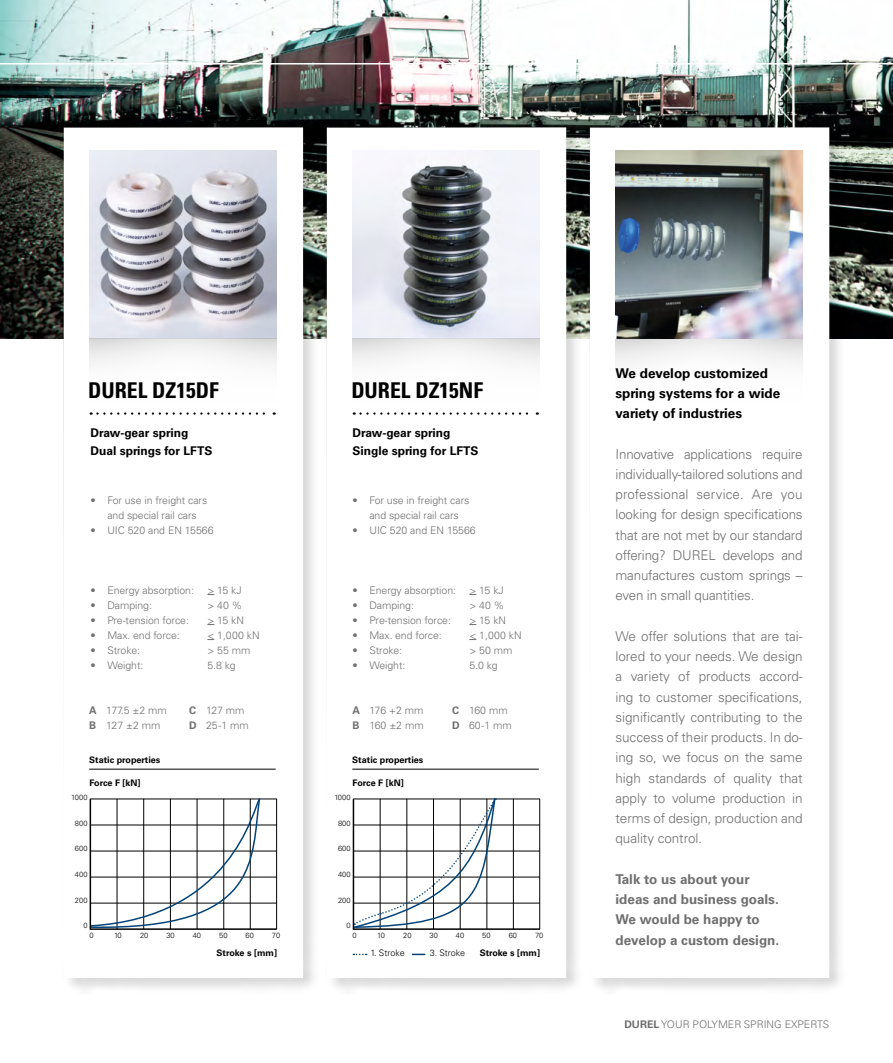
<style>
.page{position:relative;width:893px;height:1063px;background:#fff}
.page>*{position:absolute;margin:0;border:0;box-sizing:border-box;transform-origin:0 0}
.t1{font:21.75px "Univers LTCYR 67 Bold Cond";color:#000}
.t2{font:300 13.5px/20.2px "Univers LTCYR 45";letter-spacing:-.01em;color:#706f6f;text-align:justify}
.t3{font:700 13.5px/20.2px "Univers LTCYR 65";color:#706f6f}
.t4{font:700 13.5px/20.2px "Univers LTCYR 65";color:#000}
.t5{font:700 12px/18px "Univers LTCYR 65";color:#000}
.t6{font:300 10.5px/15px "Univers LTCYR 45";letter-spacing:-.005em;color:#706f6f}
.t7{font:700 9px "Univers LTCYR 65";color:#000}
.t8{font:300 9px "Univers LTCYR 45";color:#000}
.t9{font:300 7.5px "Univers LTCYR 45";color:#000}
.s1{font-family:"Univers LTCYR 65";font-weight:700}
</style>
<div class="page">
<img style="left:0;top:0;width:893px;height:338px">
<div style="left:63px;top:126px;width:256px;height:868px;background:#000;opacity:.15"></div>
<div style="left:64px;top:128px;width:239px;height:850px;background:#fff"></div>
<img style="left:89px;top:151px;width:187px;height:187px">
<div style="left:89px;top:338px;width:187px;height:100px;background:linear-gradient(to bottom,#efefef,#fff)"></div>
<svg style="left:91px;top:412px;width:184px;height:3px"></svg>
<div style="left:326px;top:126px;width:256px;height:868px;background:#000;opacity:.15"></div>
<div style="left:327px;top:128px;width:239px;height:850px;background:#fff"></div>
<img style="left:352px;top:151px;width:187px;height:187px">
<div style="left:352px;top:338px;width:187px;height:100px;background:linear-gradient(to bottom,#efefef,#fff)"></div>
<svg style="left:354px;top:412px;width:184px;height:3px"></svg>
<div style="left:589px;top:126px;width:256px;height:868px;background:#000;opacity:.15"></div>
<div style="left:590px;top:128px;width:239px;height:850px;background:#fff"></div>
<div style="left:615px;top:338px;width:188px;height:100px;background:linear-gradient(to bottom,#efefef,#fff)"></div>
<img style="left:615px;top:151px;width:188px;height:187px">
<hr style="left:90px;top:903px;width:187px;height:1px;background:#000">
<hr style="left:90px;top:877px;width:187px;height:1px;background:#000">
<hr style="left:90px;top:851px;width:187px;height:1px;background:#000">
<hr style="left:90px;top:825px;width:187px;height:1px;background:#000">
<hr style="left:90px;top:799px;width:187px;height:1px;background:#000">
<hr style="left:276px;top:799px;width:1px;height:130px;background:#000">
<svg style="left:90px;top:798px;width:172px;height:130px"></svg>
<hr style="left:90px;top:928px;width:187px;height:2px;background:#000">
<hr style="left:90px;top:799px;width:1px;height:131px;background:#000">
<hr style="left:353px;top:903px;width:187px;height:1px;background:#000">
<hr style="left:353px;top:877px;width:187px;height:1px;background:#000">
<hr style="left:353px;top:851px;width:187px;height:1px;background:#000">
<hr style="left:353px;top:825px;width:187px;height:1px;background:#000">
<hr style="left:353px;top:799px;width:187px;height:1px;background:#000">
<hr style="left:513px;top:799px;width:1px;height:130px;background:#000">
<hr style="left:539px;top:799px;width:1px;height:130px;background:#000">
<hr style="left:353px;top:928px;width:187px;height:2px;background:#000">
<svg style="left:353px;top:798px;width:144px;height:131px"></svg>
<hr style="left:0;top:63px;width:893px;height:2px;background:#fff">
<hr style="left:89px;top:769px;width:187px;height:1px;background:#000">
<svg style="left:412px;top:954px;width:13px;height:1px"></svg>
<hr style="left:352px;top:769px;width:187px;height:1px;background:#000">
<h1 class="t1" style="left:88px;top:377px;width:132px">DUREL DZ15DF</h1>
<h1 class="t1" style="left:351px;top:377px;width:133px">DUREL DZ15NF</h1>
<p class="t5" style="left:90px;top:423px;width:123px">Draw-gear spring<br>Dual springs for LFTS</p>
<p class="t6" style="left:107px;top:492px;width:101px;text-indent:-17px">• For use in freight cars and special rail cars</p>
<p class="t6" style="left:90px;top:522px;width:125px">• UIC 520 and EN 15566</p>
<p class="t5" style="left:352px;top:423px;width:127px">Draw-gear spring<br>Single spring for LFTS</p>
<p class="t6" style="left:369px;top:492px;width:101px;text-indent:-17px">• For use in freight cars and special rail cars</p>
<p class="t6" style="left:352px;top:522px;width:125px">• UIC 520 and EN 15566</p>
<p class="t6" style="left:90px;top:582px;width:105px">• Energy absorption:</p>
<p class="t6" style="left:207px;top:582px;width:36px">&gt; 15 kJ</p>
<p class="t6" style="left:90px;top:597px;width:63px">• Damping:</p>
<p class="t6" style="left:207px;top:597px;width:36px">&gt; 40 %</p>
<p class="t6" style="left:90px;top:612px;width:100px">• Pre-tension force:</p>
<p class="t6" style="left:207px;top:612px;width:38px">&gt; 15 kN</p>
<p class="t6" style="left:90px;top:627px;width:91px">• Max. end force:</p>
<p class="t6" style="left:207px;top:627px;width:54px">&lt; 1,000 kN</p>
<p class="t6" style="left:90px;top:642px;width:51px">• Stroke:</p>
<p class="t6" style="left:207px;top:642px;width:45px">&gt; 55 mm</p>
<p class="t6" style="left:90px;top:657px;width:55px">• Weight:</p>
<p class="t6" style="left:207px;top:657px;width:30px">5.8 kg</p>
<p class="t6" style="left:89px;top:702px;width:79px"><span class="s1">A</span> 177.5 ±2 mm<br><span class="s1">B</span> 127 ±2 mm</p>
<p class="t6" style="left:189px;top:702px;width:61px"><span class="s1">C</span> 127 mm<br><span class="s1">D</span> 25 -1 mm</p>
<p class="t6" style="left:352px;top:582px;width:105px">• Energy absorption:</p>
<p class="t6" style="left:469px;top:582px;width:36px">&gt; 15 kJ</p>
<p class="t6" style="left:352px;top:597px;width:63px">• Damping:</p>
<p class="t6" style="left:469px;top:597px;width:36px">&gt; 40 %</p>
<p class="t6" style="left:352px;top:612px;width:100px">• Pre-tension force:</p>
<p class="t6" style="left:469px;top:612px;width:38px">&gt; 15 kN</p>
<p class="t6" style="left:352px;top:627px;width:91px">• Max. end force:</p>
<p class="t6" style="left:469px;top:627px;width:54px">&lt; 1,000 kN</p>
<p class="t6" style="left:352px;top:642px;width:51px">• Stroke:</p>
<p class="t6" style="left:469px;top:642px;width:45px">&gt; 50 mm</p>
<p class="t6" style="left:352px;top:657px;width:55px">• Weight:</p>
<p class="t6" style="left:469px;top:657px;width:30px">5.0 kg</p>
<p class="t6" style="left:352px;top:702px;width:73px"><span class="s1">A</span> 176 +2 mm<br><span class="s1">B</span> 160 ±2 mm</p>
<p class="t6" style="left:452px;top:702px;width:61px"><span class="s1">C</span> 160 mm<br><span class="s1">D</span> 60 -1 mm</p>
<p class="t7" style="left:89px;top:754px;width:73px">Static properties</p>
<p class="t7" style="left:352px;top:754px;width:73px">Static properties</p>
<p class="t7" style="left:89px;top:777px;width:53px">Force F [kN]</p>
<p class="t7" style="left:353px;top:777px;width:53px">Force F [kN]</p>
<p class="t9" style="left:71px;top:792px;width:18px">1000</p>
<p class="t9" style="left:334px;top:792px;width:18px">1000</p>
<p class="t9" style="left:75px;top:818px;width:14px">800</p>
<p class="t9" style="left:338px;top:818px;width:14px">800</p>
<p class="t9" style="left:75px;top:844px;width:14px">600</p>
<p class="t9" style="left:338px;top:844px;width:14px">600</p>
<p class="t9" style="left:75px;top:869px;width:14px">400</p>
<p class="t9" style="left:338px;top:869px;width:14px">400</p>
<p class="t9" style="left:75px;top:895px;width:14px">200</p>
<p class="t9" style="left:338px;top:895px;width:14px">200</p>
<p class="t9" style="left:83px;top:921px;width:6px">0</p>
<p class="t9" style="left:347px;top:921px;width:6px">0</p>
<p class="t9" style="left:89px;top:930px;width:6px">0</p>
<p class="t9" style="left:114px;top:930px;width:9px">10</p>
<p class="t9" style="left:140px;top:930px;width:10px">20</p>
<p class="t9" style="left:166px;top:930px;width:10px">30</p>
<p class="t9" style="left:193px;top:930px;width:10px">40</p>
<p class="t9" style="left:219px;top:930px;width:10px">50</p>
<p class="t9" style="left:246px;top:930px;width:10px">60</p>
<p class="t9" style="left:272px;top:930px;width:10px">70</p>
<p class="t9" style="left:353px;top:930px;width:6px">0</p>
<p class="t7" style="left:217px;top:947px;width:62px">Stroke s [mm]</p>
<p class="t9" style="left:377px;top:930px;width:9px">10</p>
<p class="t9" style="left:403px;top:930px;width:10px">20</p>
<p class="t9" style="left:430px;top:930px;width:10px">30</p>
<p class="t9" style="left:456px;top:930px;width:10px">40</p>
<p class="t9" style="left:482px;top:930px;width:10px">50</p>
<p class="t9" style="left:509px;top:930px;width:10px">60</p>
<p class="t9" style="left:535px;top:930px;width:10px">70</p>
<p class="t8" style="left:371px;top:947px;width:36px">1. Stroke</p>
<p class="t8" style="left:430px;top:947px;width:37px">3. Stroke</p>
<p class="t7" style="left:480px;top:947px;width:62px">Stroke s [mm]</p>
<p class="t4" style="left:615px;top:362px;width:166px">We develop customized spring systems for a wide variety of industries</p>
<p class="t2" style="left:615px;top:443px;width:189px">Innovative applications require individually-tailored solutions and professional service. Are you looking for design specifications that are not met by our standard offering? DUREL develops and manufactures custom springs – even in small quantities.</p>
<p class="t2" style="left:615px;top:626px;width:189px">We offer solutions that are tai&shy;lored to your needs. We design a variety of products accord&shy;ing to customer specifications, significantly contributing to the success of their products. In do&shy;ing so, we focus on the same high standards of quality that apply to volume production in terms of design, production and quality control.</p>
<p class="t3" style="left:615px;top:868px;width:165px">Talk to us about your ideas and business goals.<br>We would be happy to develop a custom design.</p>
<p class="t6" style="left:624px;top:1017px;width:207px"><span class="s1">DUREL</span> YOUR POLYMER SPRING EXPERTS</p>
</div>
